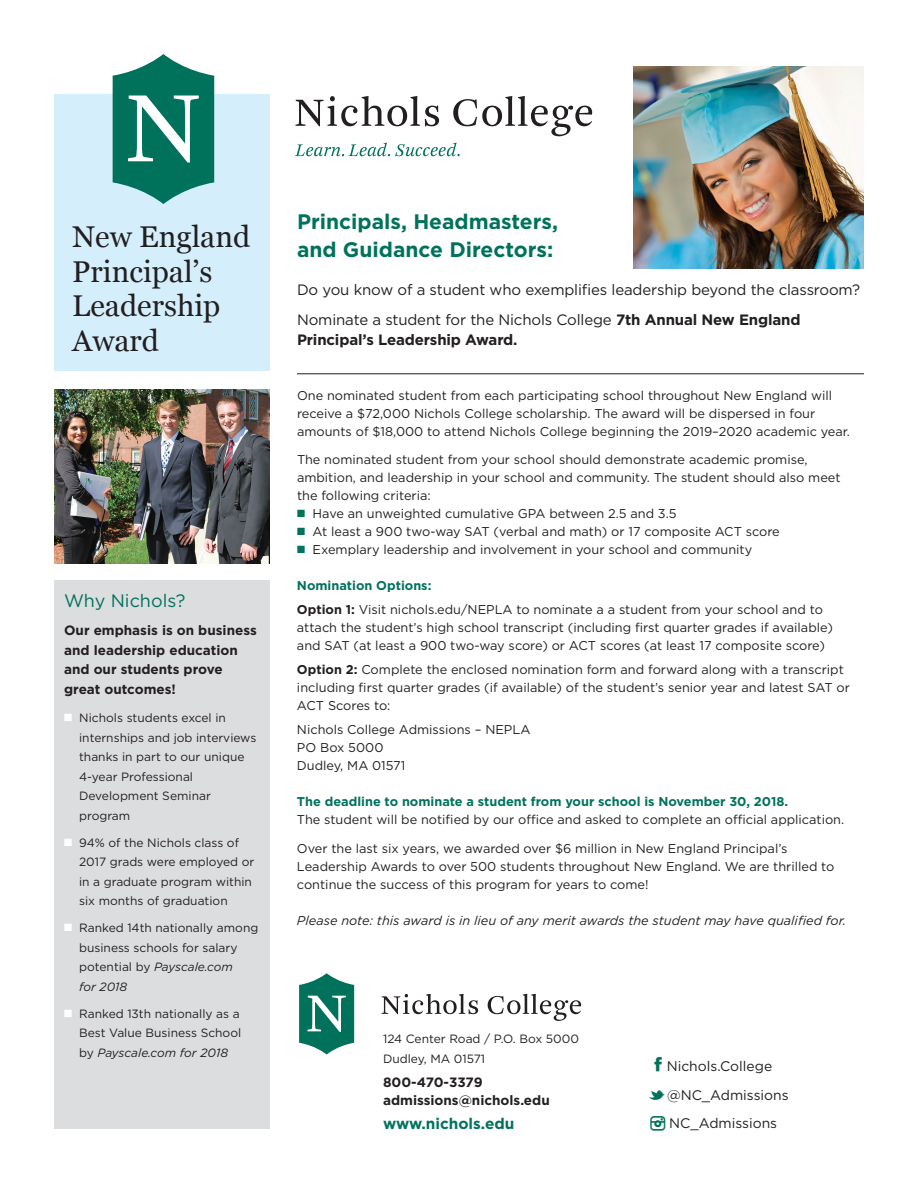
<style>
.page{position:relative;width:918px;height:1188px;background:#fff}
.page>*{position:absolute;margin:0;border:0;box-sizing:border-box;transform-origin:0 0}
.t1{font:30px/34.5px "Georgia";color:#231f20}
.t2{font:700 21px/27px "Gotham";color:#00725c}
.t3{font:18px "Gotham";color:#00725c}
.t4{font:700 15.3px "Gotham";color:#00725c}
.t5{font:15px/30px "Gotham";letter-spacing:-.01em;color:#231f20}
.t6{font:700 15px "Gotham";letter-spacing:-.01em;color:#231f20}
.t7{font:13.8px "Gotham";color:#231f20}
.t8{font:700 13.5px/19.5px "Gotham";color:#231f20}
.t9{font:12.75px/18px "Gotham";color:#231f20}
.t10{font:italic 12.75px "Gotham";color:#231f20}
.t11{font:700 12.75px "Gotham";color:#00725c}
.t12{font:12px/19.5px "Gotham";color:#231f20}
.s1{color:#fff}
.s2{font-style:italic}
.s3{font-weight:700}
.s4{color:#00725c}
.s5{font-weight:700;color:#00725c}
.s6{font-family:"Social Font Face";font-size:20.25px;color:#00725c}
</style>
<div class="page">
<div style="left:54px;top:94px;width:216px;height:277px;background:#d4effb"></div>
<svg style="left:295px;top:143px;width:165px;height:13px"></svg>
<svg style="left:296px;top:96px;width:143px;height:30px"></svg>
<svg style="left:453px;top:96px;width:139px;height:40px"></svg>
<svg style="left:381px;top:994px;width:200px;height:27px"></svg>
<svg style="left:299px;top:973px;width:55px;height:82px"></svg>
<img style="left:54px;top:389px;width:216px;height:175px">
<div style="left:54px;top:580px;width:216px;height:549px;background:#dcdddf"></div>
<hr style="left:297px;top:373px;width:567px;height:1px;background:#231f20">
<img style="left:634px;top:67px;width:230px;height:201px">
<svg style="left:113px;top:54px;width:101px;height:150px"></svg>
<h1 class="t1" style="left:72px;top:219px;width:180px">New England<br>Principal’s<br>Leadership<br>Award</h1>
<h3 class="t3" style="left:64px;top:589px;width:123px">Why Nichols?</h3>
<p class="t8" style="left:64px;top:620px;width:194px">Our emphasis is on business and leadership education and our students prove great outcomes!</p>
<p class="t12" style="left:79px;top:708px;width:179px;text-indent:-15px"><span class="s1">■</span> Nichols students excel in internships and job interviews thanks in part to our unique<br>4-year Professional<br>Development Seminar program</p>
<p class="t12" style="left:79px;top:833px;width:177px;text-indent:-15px"><span class="s1">■</span> 94% of the Nichols class of<br>2017 grads were employed or in a graduate program within six months of graduation</p>
<p class="t12" style="left:79px;top:918px;width:181px;text-indent:-15px"><span class="s1">■</span> Ranked 14th nationally among business schools for salary potential by <span class="s2">Payscale.com<br>for 2018</span></p>
<p class="t12" style="left:79px;top:1004px;width:164px;text-indent:-15px"><span class="s1">■</span> Ranked 13th nationally as a<br>Best Value Business School by <span class="s2">Payscale.com for 2018</span></p>
<h2 class="t2" style="left:297px;top:208px;width:263px">Principals, Headmasters, and Guidance Directors:</h2>
<p class="t5" style="left:297px;top:275px;width:565px">Do you know of a student who exemplifies leadership beyond the classroom?<br>Nominate a student for the Nichols College <span class="s3">7th Annual New England</span></p>
<p class="t6" style="left:297px;top:331px;width:222px">Principal’s Leadership Award.</p>
<p class="t9" style="left:297px;top:386px;width:555px">One nominated student from each participating school throughout New England will receive a $72,000 Nichols College scholarship. The award will be dispersed in four amounts of $18,000 to attend Nichols College beginning the 2019–2020 academic year.</p>
<p class="t9" style="left:297px;top:451px;width:545px">The nominated student from your school should demonstrate academic promise, ambition, and leadership in your school and community. The student should also meet the following criteria:</p>
<p class="t9" style="left:297px;top:505px;width:381px"><span class="s4">■</span> Have an unweighted cumulative GPA between 2.5 and 3.5</p>
<p class="t9" style="left:297px;top:523px;width:484px"><span class="s4">■</span> At least a 900 two-way SAT (verbal and math) or 17 composite ACT score</p>
<p class="t9" style="left:297px;top:541px;width:457px"><span class="s4">■</span> Exemplary leadership and involvement in your school and community</p>
<p class="t9" style="left:297px;top:574px;width:527px;line-height:24px"><span class="s5">Nomination Options:<br></span><span class="s3">Option 1:</span> Visit nichols.edu/NEPLA to nominate a a student from your school and to</p>
<p class="t9" style="left:297px;top:619px;width:537px">attach the student’s high school transcript (including first quarter grades if available) and SAT (at least a 900 two-way score) or ACT scores (at least 17 composite score)</p>
<p class="t9" style="left:297px;top:661px;width:554px"><span class="s3">Option 2:</span> Complete the enclosed nomination form and forward along with a transcript including first quarter grades (if available) of the student’s senior year and latest SAT or<br>ACT Scores to:</p>
<p class="t9" style="left:297px;top:721px;width:235px">Nichols College Admissions – NEPLA<br>PO Box 5000<br>Dudley, MA 01571</p>
<p class="t11" style="left:297px;top:794px;width:493px">The deadline to nominate a student from your school is November 30, 2018.</p>
<p class="t9" style="left:297px;top:811px;width:549px">The student will be notified by our office and asked to complete an official application.</p>
<p class="t9" style="left:297px;top:839px;width:539px">Over the last six years, we awarded over $6 million in New England Principal’s<br>Leadership Awards to over 500 students throughout New England. We are thrilled to continue the success of this program for years to come!</p>
<p class="t10" style="left:297px;top:912px;width:550px">Please note: this award is in lieu of any merit awards the student may have qualified for.</p>
<p class="t12" style="left:383px;top:1029px;width:197px">124 Center Road / P.O. Box 5000<br>Dudley, MA 01571</p>
<p class="t8" style="left:383px;top:1073px;width:168px;line-height:18px">800-470-3379 admissions@nichols.edu</p>
<p class="t4" style="left:383px;top:1114px;width:133px">www.nichols.edu</p>
<p class="t7" style="left:650px;top:1058px;width:124px"><span class="s6">F</span>Nichols.College</p>
<p class="t7" style="left:648px;top:1087px;width:142px"><span class="s6">t</span>@NC_Admissions</p>
<p class="t7" style="left:641px;top:1115px;width:138px"><span class="s6">™</span>NC_Admissions</p>
</div>
